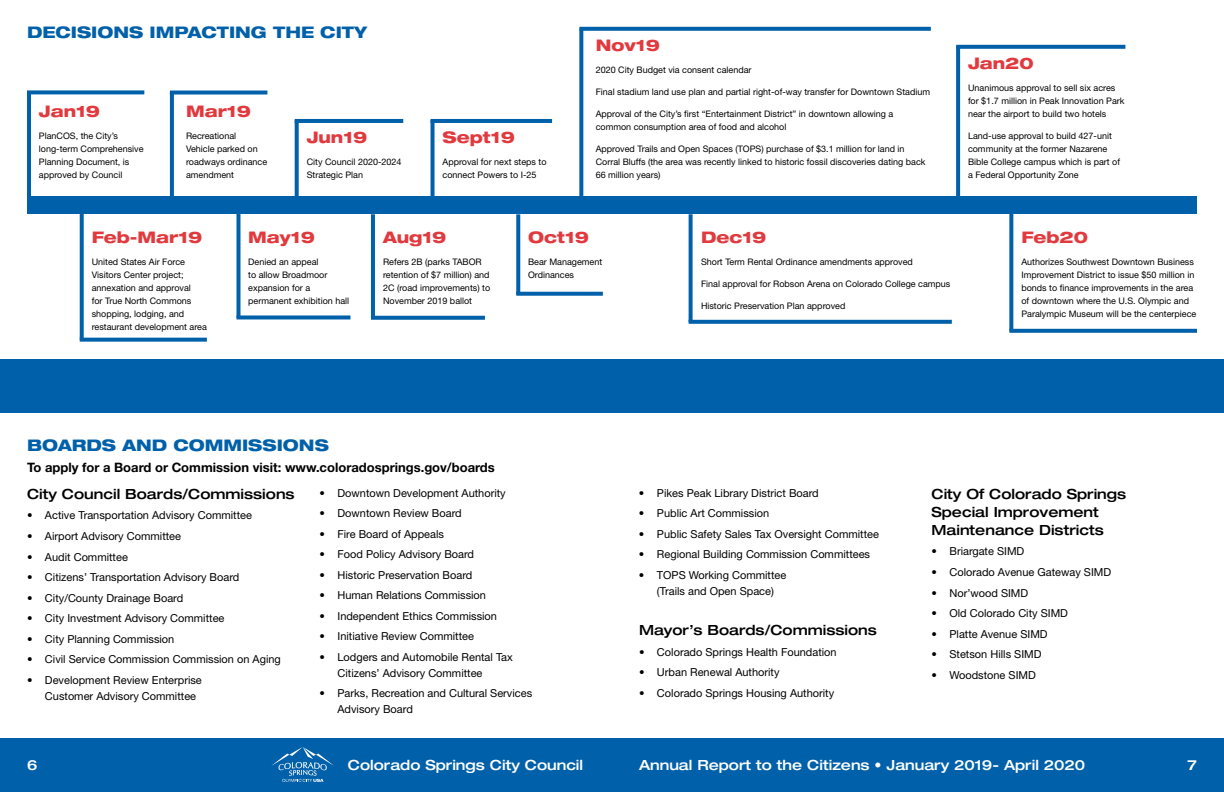
<style>
.page{position:relative;width:1224px;height:792px;background:#fff}
.page>*{position:absolute;margin:0;border:0;box-sizing:border-box;transform-origin:0 0}
.t1{font:800 expanded 16px "Helvetica Neue LT Std";color:#e13a3e}
.t2{font:800 expanded 16px "Helvetica Neue LT Std";color:#0060a9}
.t3{font:500 expanded 14px/18px "Helvetica Neue LT Std";color:#000}
.t4{font:500 expanded 14px "Helvetica Neue LT Std";color:#fff}
.t5{font:700 13px "Helvetica Neue LT Std";color:#000}
.t6{font:11px/16px "Helvetica Neue LT Std";color:#000}
.t7{font:9px/13px "Helvetica Neue LT Std";color:#000}
</style>
<div class="page">
<div style="left:27px;top:196px;width:1170px;height:18px;background:#0060a9"></div>
<div style="left:0;top:359px;width:1224px;height:54px;background:#0060a9"></div>
<svg style="left:27px;top:90px;width:117px;height:4px"></svg>
<hr style="left:27px;top:92px;width:4px;height:104px;background:#0060a9">
<svg style="left:170px;top:91px;width:97px;height:4px"></svg>
<svg style="left:170px;top:92px;width:4px;height:104px"></svg>
<hr style="left:295px;top:119px;width:108px;height:4px;background:#0060a9">
<svg style="left:295px;top:123px;width:4px;height:73px"></svg>
<hr style="left:431px;top:119px;width:121px;height:4px;background:#0060a9">
<svg style="left:431px;top:123px;width:4px;height:73px"></svg>
<svg style="left:956px;top:45px;width:169px;height:4px"></svg>
<svg style="left:956px;top:47px;width:4px;height:149px"></svg>
<svg style="left:579px;top:27px;width:352px;height:4px"></svg>
<svg style="left:579px;top:29px;width:4px;height:167px"></svg>
<svg style="left:80px;top:338px;width:127px;height:4px"></svg>
<svg style="left:80px;top:214px;width:4px;height:126px"></svg>
<svg style="left:236px;top:315px;width:114px;height:4px"></svg>
<svg style="left:236px;top:214px;width:4px;height:104px"></svg>
<svg style="left:371px;top:316px;width:114px;height:4px"></svg>
<hr style="left:371px;top:214px;width:4px;height:104px;background:#0060a9">
<svg style="left:516px;top:292px;width:87px;height:4px"></svg>
<svg style="left:516px;top:214px;width:4px;height:80px"></svg>
<svg style="left:689px;top:320px;width:263px;height:4px"></svg>
<svg style="left:689px;top:214px;width:4px;height:108px"></svg>
<svg style="left:1009px;top:329px;width:188px;height:4px"></svg>
<svg style="left:1009px;top:214px;width:4px;height:117px"></svg>
<div style="left:0;top:738px;width:1224px;height:54px;background:#0060a9"></div>
<svg style="left:271px;top:747px;width:63px;height:35px"></svg>
<h1 class="t2" style="left:27px;top:22px;width:342px">DECISIONS IMPACTING THE CITY</h1>
<h1 class="t1" style="left:39px;top:101px;width:63px">Jan19</h1>
<p class="t7" style="left:39px;top:129px;width:106px">PlanCOS, the City’s long-term Comprehensive<br>Planning Document, is approved by Council</p>
<h1 class="t1" style="left:186px;top:101px;width:66px">Mar19</h1>
<p class="t7" style="left:186px;top:129px;width:83px">Recreational<br>Vehicle parked on roadways ordinance amendment</p>
<h1 class="t1" style="left:307px;top:127px;width:62px">Jun19</h1>
<p class="t7" style="left:307px;top:155px;width:96px">City Council 2020-2024<br>Strategic Plan</p>
<h1 class="t1" style="left:443px;top:127px;width:74px">Sept19</h1>
<p class="t7" style="left:443px;top:155px;width:106px">Approval for next steps to connect Powers to I-25</p>
<h1 class="t1" style="left:596px;top:35px;width:66px">Nov19</h1>
<p class="t7" style="left:596px;top:63px;width:157px">2020 City Budget via consent calendar</p>
<p class="t7" style="left:596px;top:85px;width:336px">Final stadium land use plan and partial right-of-way transfer for Downtown Stadium</p>
<p class="t7" style="left:596px;top:107px;width:299px">Approval of the City’s first “Entertainment District” in downtown allowing a common consumption area of food and alcohol</p>
<p class="t7" style="left:596px;top:142px;width:331px">Approved Trails and Open Spaces (TOPS) purchase of $3.1 million for land in<br>Corral Bluffs (the area was recently linked to historic fossil discoveries dating back<br>66 million years)</p>
<h1 class="t1" style="left:968px;top:53px;width:67px">Jan20</h1>
<p class="t7" style="left:968px;top:81px;width:158px">Unanimous approval to sell six acres for $1.7 million in Peak Innovation Park near the airport to build two hotels</p>
<p class="t7" style="left:968px;top:129px;width:154px">Land-use approval to build 427-unit community at the former Nazarene Bible College campus which is part of a Federal Opportunity Zone</p>
<h1 class="t1" style="left:92px;top:227px;width:112px">Feb-Mar19</h1>
<p class="t7" style="left:92px;top:255px;width:117px">United States Air Force<br>Visitors Center project; annexation and approval<br>for True North Commons shopping, lodging, and restaurant development area</p>
<h1 class="t1" style="left:248px;top:227px;width:68px">May19</h1>
<p class="t7" style="left:248px;top:256px;width:103px">Denied an appeal<br>to allow Broadmoor expansion for a permanent exhibition hall</p>
<h1 class="t1" style="left:383px;top:227px;width:65px">Aug19</h1>
<p class="t7" style="left:383px;top:256px;width:109px">Refers 2B (parks TABOR retention of $7 million) and<br>2C (road improvements) to<br>November 2019 ballot</p>
<h1 class="t1" style="left:528px;top:227px;width:63px">Oct19</h1>
<p class="t7" style="left:528px;top:256px;width:76px">Bear Management<br>Ordinances</p>
<h1 class="t1" style="left:701px;top:227px;width:67px">Dec19</h1>
<p class="t7" style="left:701px;top:256px;width:213px">Short Term Rental Ordinance amendments approved</p>
<p class="t7" style="left:701px;top:278px;width:251px">Final approval for Robson Arena on Colorado College campus</p>
<p class="t7" style="left:701px;top:300px;width:146px">Historic Preservation Plan approved</p>
<h1 class="t1" style="left:1021px;top:227px;width:68px">Feb20</h1>
<p class="t7" style="left:1021px;top:256px;width:177px">Authorizes Southwest Downtown Business Improvement District to issue $50 million in bonds to finance improvements in the area of downtown where the U.S. Olympic and Paralympic Museum will be the centerpiece</p>
<h1 class="t2" style="left:27px;top:435px;width:303px">BOARDS AND COMMISSIONS</h1>
<h3 class="t5" style="left:27px;top:459px;width:469px">To apply for a Board or Commission visit: www.coloradosprings.gov/boards</h3>
<p class="t6" style="left:320px;top:485px;width:188px">• Downtown Development Authority</p>
<p class="t6" style="left:320px;top:505px;width:144px">• Downtown Review Board</p>
<p class="t6" style="left:320px;top:526px;width:126px">• Fire Board of Appeals</p>
<p class="t6" style="left:320px;top:546px;width:156px">• Food Policy Advisory Board</p>
<p class="t6" style="left:320px;top:567px;width:154px">• Historic Preservation Board</p>
<p class="t6" style="left:320px;top:587px;width:168px">• Human Relations Commission</p>
<p class="t6" style="left:320px;top:608px;width:179px">• Independent Ethics Commission</p>
<p class="t6" style="left:320px;top:628px;width:156px">• Initiative Review Committee</p>
<p class="t6" style="left:337px;top:649px;width:177px;text-indent:-18px">• Lodgers and Automobile Rental Tax<br>Citizens’ Advisory Committee</p>
<p class="t6" style="left:337px;top:685px;width:196px;text-indent:-18px">• Parks, Recreation and Cultural Services<br>Advisory Board</p>
<h2 class="t3" style="left:27px;top:485px;width:269px">City Council Boards/Commissions</h2>
<p class="t6" style="left:27px;top:507px;width:226px">• Active Transportation Advisory Committee</p>
<p class="t6" style="left:27px;top:528px;width:156px">• Airport Advisory Committee</p>
<p class="t6" style="left:27px;top:548px;width:102px">• Audit Committee</p>
<p class="t6" style="left:27px;top:569px;width:214px">• Citizens’ Transportation Advisory Board</p>
<p class="t6" style="left:27px;top:589px;width:158px">• City/County Drainage Board</p>
<p class="t6" style="left:27px;top:610px;width:199px">• City Investment Advisory Committee</p>
<p class="t6" style="left:27px;top:630px;width:149px">• City Planning Commission</p>
<p class="t6" style="left:27px;top:651px;width:255px">• Civil Service Commission Commission on Aging</p>
<p class="t6" style="left:45px;top:671px;width:158px;text-indent:-18px">• Development Review Enterprise<br>Customer Advisory Committee</p>
<p class="t6" style="left:639px;top:485px;width:181px">• Pikes Peak Library District Board</p>
<p class="t6" style="left:639px;top:505px;width:132px">• Public Art Commission</p>
<p class="t6" style="left:639px;top:526px;width:242px">• Public Safety Sales Tax Oversight Committee</p>
<p class="t6" style="left:639px;top:546px;width:233px">• Regional Building Commission Committees</p>
<p class="t6" style="left:639px;top:567px;width:149px;text-align:center">• TOPS Working Committee (Trails and Open Space)</p>
<h2 class="t3" style="left:639px;top:621px;width:239px">Mayor’s Boards/Commissions</h2>
<p class="t6" style="left:639px;top:644px;width:199px">• Colorado Springs Health Foundation</p>
<p class="t6" style="left:639px;top:664px;width:142px">• Urban Renewal Authority</p>
<p class="t6" style="left:639px;top:685px;width:197px">• Colorado Springs Housing Authority</p>
<h2 class="t3" style="left:932px;top:485px;width:196px">City Of Colorado Springs<br>Special Improvement<br>Maintenance Districts</h2>
<p class="t6" style="left:932px;top:543px;width:94px">• Briargate SIMD</p>
<p class="t6" style="left:932px;top:564px;width:181px">• Colorado Avenue Gateway SIMD</p>
<p class="t6" style="left:932px;top:584px;width:98px">• Nor’wood SIMD</p>
<p class="t6" style="left:932px;top:605px;width:138px">• Old Colorado City SIMD</p>
<p class="t6" style="left:932px;top:625px;width:118px">• Platte Avenue SIMD</p>
<p class="t6" style="left:932px;top:646px;width:112px">• Stetson Hills SIMD</p>
<p class="t6" style="left:932px;top:666px;width:106px">• Woodstone SIMD</p>
<h2 class="t4" style="left:27px;top:756px;width:12px">6</h2>
<h2 class="t4" style="left:348px;top:756px;width:237px">Colorado Springs City Council</h2>
<h2 class="t4" style="left:639px;top:756px;width:448px">Annual Report to the Citizens • January 2019- April 2020</h2>
<h2 class="t4" style="left:1188px;top:756px;width:11px">7</h2>
</div>
